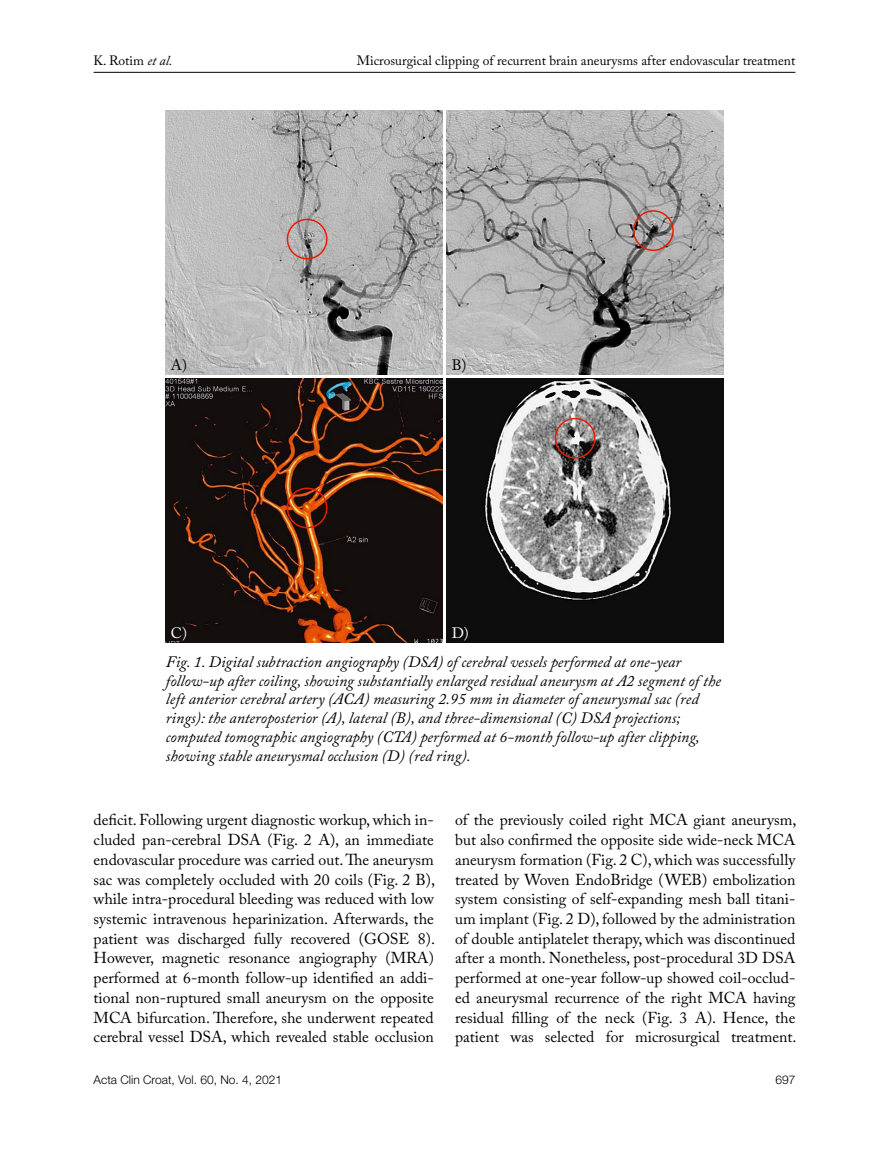
<style>
.page{position:relative;width:872px;height:1170px;background:#fff}
.page>*{position:absolute;margin:0;border:0;box-sizing:border-box;transform-origin:0 0}
.t1{font:15.75px/19.6px "Adobe Caslon Pro";color:#000;text-align:justify}
.t2{font:italic 15.75px/18.8px "Adobe Caslon Pro";color:#000}
.t3{font:15px "Adobe Caslon Pro";color:#000}
.t4{font:15px "Adobe Caslon Pro";color:#fff}
.t5{font:13.5px "Adobe Caslon Pro";color:#000}
.t6{font:300 12px "Helvetica Neue LT Pro";color:#000}
.s1{font-style:italic}
</style>
<div class="page">
<hr style="left:94px;top:72px;width:701px;height:1px;background:#000">
<img style="left:166px;top:111px;width:276px;height:263px">
<img style="left:446px;top:111px;width:277px;height:263px">
<img style="left:166px;top:378px;width:276px;height:264px">
<img style="left:446px;top:378px;width:277px;height:264px">
<div style="left:287px;top:219px;width:40px;height:40px;border:2px solid #e71d03;border-radius:50%"></div>
<div style="left:633px;top:210px;width:41px;height:41px;border:2px solid #e71d03;border-radius:50%"></div>
<div style="left:554px;top:418px;width:41px;height:40px;border:2px solid #e71d03;border-radius:50%"></div>
<div style="left:287px;top:487px;width:40px;height:41px;border:2px solid #e71d03;border-radius:50%"></div>
<p class="t5" style="left:94px;top:53px;width:80px">K. Rotim <span class="s1">et al.</span></p>
<p class="t5" style="left:357px;top:53px;width:440px">Microsurgical clipping of recurrent brain aneurysms after endovascular treatment</p>
<p class="t3" style="left:171px;top:356px;width:18px">A)</p>
<p class="t4" style="left:171px;top:624px;width:18px">C)</p>
<p class="t3" style="left:452px;top:356px;width:16px">B)</p>
<p class="t4" style="left:452px;top:624px;width:19px">D)</p>
<p class="t2" style="left:166px;top:652px;width:556px">Fig. 1. Digital subtraction angiography (DSA) of cerebral vessels performed at one-year follow-up after coiling, showing substantially enlarged residual aneurysm at A2 segment of the left anterior cerebral artery (ACA) measuring 2.95 mm in diameter of aneurysmal sac (red rings): the anteroposterior (A), lateral (B), and three-dimensional (C) DSA projections; computed tomographic angiography (CTA) performed at 6-month follow-up after clipping, showing stable aneurysmal occlusion (D) (red ring).</p>
<p class="t1" style="left:94px;top:810px;width:343px">deficit. Following urgent diagnostic workup, which in&shy;cluded pan-cerebral DSA (Fig. 2 A), an immediate endovascular procedure was carried out. The aneurysm sac was completely occluded with 20 coils (Fig. 2 B), while intra-procedural bleeding was reduced with low systemic intravenous heparinization. Afterwards, the patient was discharged fully recovered (GOSE 8).<br>However, magnetic resonance angiography (MRA) performed at 6-month follow-up identified an addi&shy;tional non-ruptured small aneurysm on the opposite MCA bifurcation. Therefore, she underwent repeated cerebral vessel DSA, which revealed stable occlusion</p>
<p class="t1" style="left:455px;top:810px;width:343px">of the previously coiled right MCA giant aneurysm, but also confirmed the opposite side wide-neck MCA aneurysm formation (Fig. 2 C), which was successfully treated by Woven EndoBridge (WEB) embolization system consisting of self-expanding mesh ball titani&shy;um implant (Fig. 2 D), followed by the administration of double antiplatelet therapy, which was discontinued after a month. Nonetheless, post-procedural 3D DSA performed at one-year follow-up showed coil-occlud&shy;ed aneurysmal recurrence of the right MCA having residual filling of the neck (Fig. 3 A). Hence, the patient was selected for microsurgical treatment.</p>
<p class="t6" style="left:94px;top:1072px;width:190px">Acta Clin Croat, Vol. 60, No. 4, 2021</p>
<p class="t6" style="left:775px;top:1072px;width:22px">697</p>
</div>
